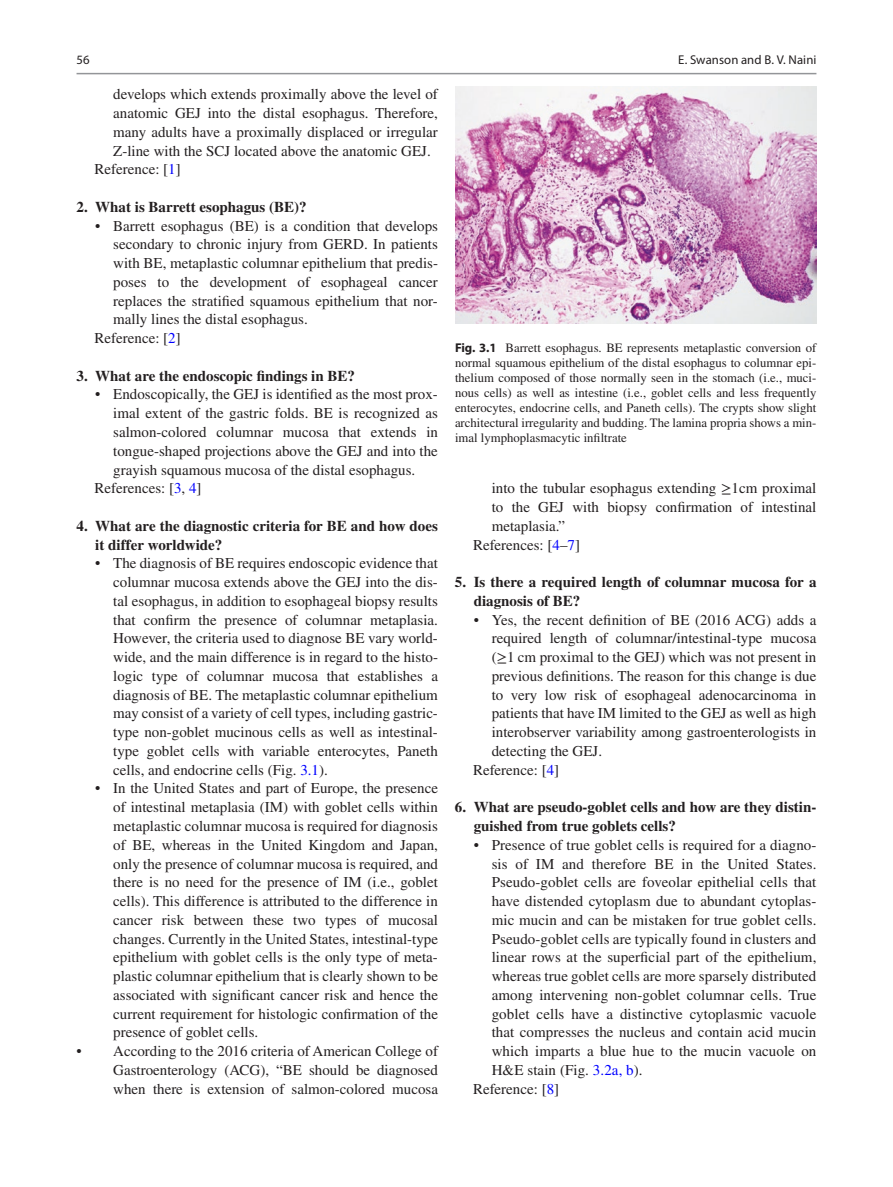
<style>
.page{position:relative;width:893px;height:1187px;background:#fff}
.page>*{position:absolute;margin:0;border:0;box-sizing:border-box;transform-origin:0 0}
.t1{font:15px/18.8px "Times LT Std";color:#231f20;text-align:justify}
.t2{font:700 15px/18.8px "Times LT Std";color:#231f20}
.t3{font:12.75px/15px "Times LT Std";color:#231f20;text-align:justify}
.t4{font:12.75px "Myriad Pro Regular 2";letter-spacing:.005em;color:#231f20}
.t5{font:12.75px "Myriad Pro";color:#231f20}
.s1{color:#00f}
.s2{font-family:"Myriad Pro";font-weight:700}
.s3{font-family:"STIX General"}
</style>
<div class="page">
<img style="left:455px;top:87px;width:361px;height:236px">
<hr style="left:77px;top:73px;width:739px;height:1px;background:#939598">
<p class="t5" style="left:77px;top:52px;width:15px">56</p>
<p class="t1" style="left:113px;top:85px;width:326px">develops which extends proximally above the level of</p>
<p class="t1" style="left:113px;top:104px;width:326px">anatomic GEJ into the distal esophagus. Therefore,</p>
<p class="t1" style="left:113px;top:122px;width:326px">many adults have a proximally displaced or irregular</p>
<p class="t1" style="left:113px;top:141px;width:319px">Z-line with the SCJ located above the anatomic GEJ.</p>
<p class="t1" style="left:95px;top:160px;width:88px">Reference: [<span class="s1">1</span>]</p>
<p class="t2" style="left:77px;top:197px;width:232px">2. What is Barrett esophagus (BE)?</p>
<p class="t1" style="left:95px;top:216px;width:344px">• Barrett esophagus (BE) is a condition that develops</p>
<p class="t1" style="left:113px;top:235px;width:326px">secondary to chronic injury from GERD. In patients</p>
<p class="t1" style="left:113px;top:254px;width:326px">with BE, metaplastic columnar epithelium that predis-</p>
<p class="t1" style="left:113px;top:272px;width:326px">poses to the development of esophageal cancer</p>
<p class="t1" style="left:113px;top:291px;width:326px">replaces the stratified squamous epithelium that nor-</p>
<p class="t1" style="left:113px;top:310px;width:196px">mally lines the distal esophagus.</p>
<p class="t1" style="left:95px;top:329px;width:88px">Reference: [<span class="s1">2</span>]</p>
<p class="t2" style="left:77px;top:366px;width:280px">3. What are the endoscopic findings in BE?</p>
<p class="t1" style="left:95px;top:385px;width:344px">• Endoscopically, the GEJ is identified as the most prox-</p>
<p class="t1" style="left:113px;top:404px;width:326px">imal extent of the gastric folds. BE is recognized as</p>
<p class="t1" style="left:113px;top:422px;width:326px">salmon-colored columnar mucosa that extends in</p>
<p class="t1" style="left:113px;top:441px;width:326px">tongue-shaped projections above the GEJ and into the</p>
<p class="t1" style="left:113px;top:460px;width:304px">grayish squamous mucosa of the distal esophagus.</p>
<p class="t1" style="left:95px;top:479px;width:109px">References: [<span class="s1">3</span>, <span class="s1">4</span>]</p>
<p class="t2" style="left:95px;top:516px;width:344px;text-indent:-19px">4. What are the diagnostic criteria for BE and how does it differ worldwide?</p>
<p class="t1" style="left:113px;top:554px;width:326px;text-indent:-18px">• The diagnosis of BE requires endoscopic evidence that columnar mucosa extends above the GEJ into the dis&shy;tal esophagus, in addition to esophageal biopsy results that confirm the presence of columnar metaplasia.<br>However, the criteria used to diagnose BE vary world&shy;wide, and the main difference is in regard to the histo&shy;logic type of columnar mucosa that establishes a diagnosis of BE. The metaplastic columnar epithelium may consist of a variety of cell types, including gastric&shy;type non-goblet mucinous cells as well as intestinal&shy;type goblet cells with variable enterocytes, Paneth cells, and endocrine cells (Fig. <span class="s1">3.1</span>).</p>
<p class="t1" style="left:113px;top:779px;width:326px;text-indent:-18px">• In the United States and part of Europe, the presence of intestinal metaplasia (IM) with goblet cells within metaplastic columnar mucosa is required for diagnosis of BE, whereas in the United Kingdom and Japan, only the presence of columnar mucosa is required, and there is no need for the presence of IM (i.e., goblet cells). This difference is attributed to the difference in cancer risk between these two types of mucosal changes. Currently in the United States, intestinal-type epithelium with goblet cells is the only type of meta&shy;plastic columnar epithelium that is clearly shown to be associated with significant cancer risk and hence the current requirement for histologic confirmation of the presence of goblet cells.</p>
<p class="t1" style="left:113px;top:1041px;width:326px;text-indent:-37px">• According to the 2016 criteria of American College of Gastroenterology (ACG), “BE should be diagnosed when there is extension of salmon-colored mucosa</p>
<p class="t4" style="left:678px;top:52px;width:140px">E. Swanson and B. V. Naini</p>
<p class="t3" style="left:455px;top:340px;width:363px"><span class="s2">Fig. 3.1</span> Barrett esophagus. BE represents metaplastic conversion of normal squamous epithelium of the distal esophagus to columnar epi&shy;thelium composed of those normally seen in the stomach (i.e., muci&shy;nous cells) as well as intestine (i.e., goblet cells and less frequently enterocytes, endocrine cells, and Paneth cells). The crypts show slight architectural irregularity and budding. The lamina propria shows a min&shy;imal lymphoplasmacytic infiltrate</p>
<p class="t1" style="left:492px;top:479px;width:326px">into the tubular esophagus extending <span class="s3">≥</span>1cm proximal</p>
<p class="t1" style="left:492px;top:497px;width:326px">to the GEJ with biopsy confirmation of intestinal</p>
<p class="t1" style="left:492px;top:516px;width:75px">metaplasia.”</p>
<p class="t1" style="left:473px;top:535px;width:109px">References: [<span class="s1">4</span>–<span class="s1">7</span>]</p>
<p class="t2" style="left:474px;top:572px;width:344px;text-indent:-19px">5. Is there a required length of columnar mucosa for a diagnosis of BE?</p>
<p class="t1" style="left:474px;top:610px;width:344px">• Yes, the recent definition of BE (2016 ACG) adds a</p>
<p class="t1" style="left:492px;top:629px;width:326px">required length of columnar/intestinal-type mucosa</p>
<p class="t1" style="left:492px;top:647px;width:326px">(<span class="s3">≥</span>1 cm proximal to the GEJ) which was not present in</p>
<p class="t1" style="left:492px;top:666px;width:326px">previous definitions. The reason for this change is due</p>
<p class="t1" style="left:492px;top:685px;width:326px">to very low risk of esophageal adenocarcinoma in</p>
<p class="t1" style="left:492px;top:704px;width:326px">patients that have IM limited to the GEJ as well as high</p>
<p class="t1" style="left:492px;top:722px;width:326px">interobserver variability among gastroenterologists in</p>
<p class="t1" style="left:492px;top:741px;width:112px">detecting the GEJ.</p>
<p class="t1" style="left:473px;top:760px;width:88px">Reference: [<span class="s1">4</span>]</p>
<p class="t2" style="left:474px;top:797px;width:344px;text-indent:-19px">6. What are pseudo-goblet cells and how are they distin&shy;guished from true goblets cells?</p>
<p class="t1" style="left:474px;top:835px;width:344px">• Presence of true goblet cells is required for a diagno-</p>
<p class="t1" style="left:492px;top:854px;width:326px">sis of IM and therefore BE in the United States.</p>
<p class="t1" style="left:492px;top:872px;width:326px">Pseudo-goblet cells are foveolar epithelial cells that</p>
<p class="t1" style="left:492px;top:891px;width:326px">have distended cytoplasm due to abundant cytoplas-</p>
<p class="t1" style="left:492px;top:910px;width:326px">mic mucin and can be mistaken for true goblet cells.</p>
<p class="t1" style="left:492px;top:929px;width:326px">Pseudo-goblet cells are typically found in clusters and</p>
<p class="t1" style="left:492px;top:947px;width:326px">linear rows at the superficial part of the epithelium,</p>
<p class="t1" style="left:492px;top:966px;width:326px">whereas true goblet cells are more sparsely distributed</p>
<p class="t1" style="left:492px;top:985px;width:326px">among intervening non-goblet columnar cells. True</p>
<p class="t1" style="left:492px;top:1004px;width:326px">goblet cells have a distinctive cytoplasmic vacuole</p>
<p class="t1" style="left:492px;top:1022px;width:326px">that compresses the nucleus and contain acid mucin</p>
<p class="t1" style="left:492px;top:1041px;width:326px">which imparts a blue hue to the mucin vacuole on</p>
<p class="t1" style="left:492px;top:1060px;width:152px">H&amp;E stain (Fig. <span class="s1">3.2a, b</span>).</p>
<p class="t1" style="left:473px;top:1079px;width:88px">Reference: [<span class="s1">8</span>]</p>
</div>
